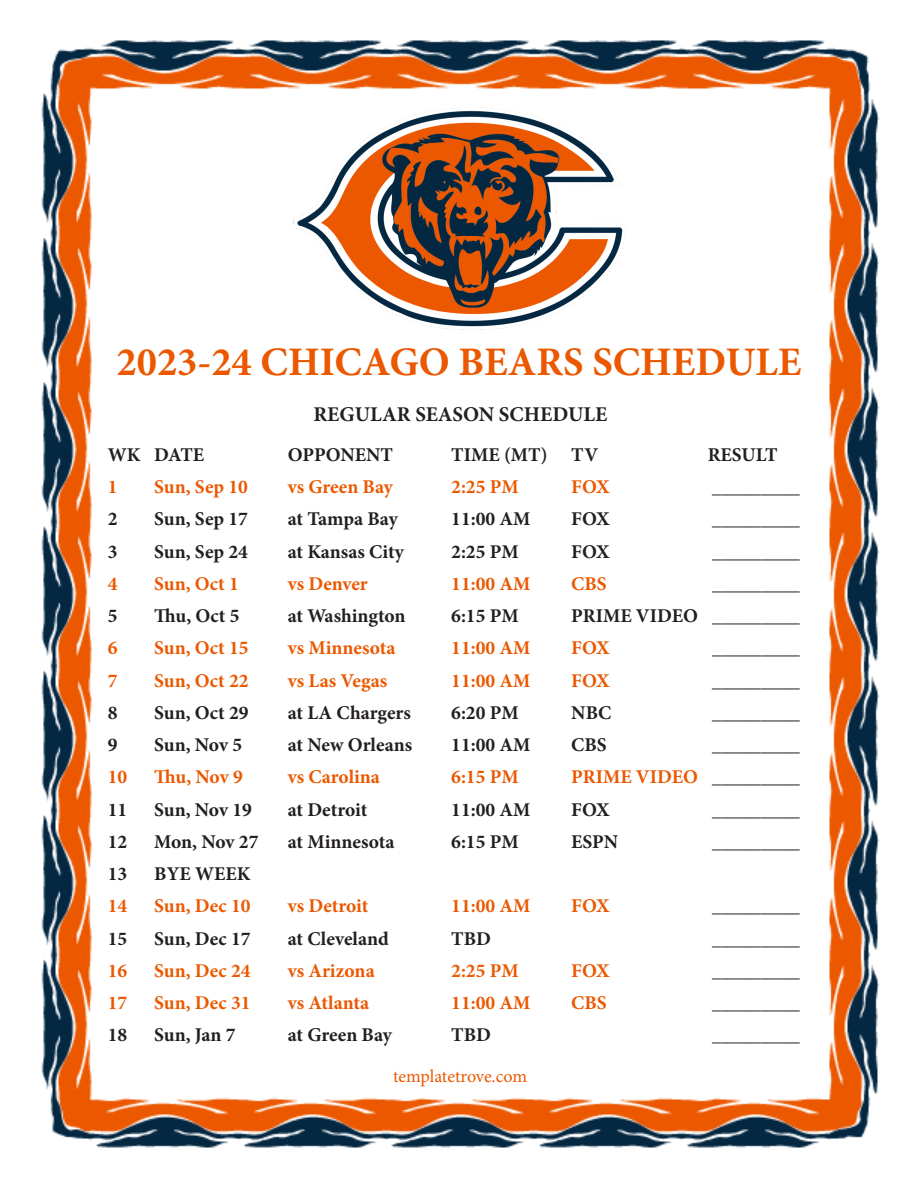
<style>
.page{position:relative;width:918px;height:1188px;background:#fff}
.page>*{position:absolute;margin:0;border:0;box-sizing:border-box;transform-origin:0 0}
.t1{font:700 40.5px "Minion Pro";color:#eb5800}
.t2{font:700 21px "Minion Pro";color:#231f20}
.t3{font:700 19.5px "Minion Pro";color:#231f20}
.t4{font:700 19.5px "Minion Pro";color:#eb5800}
.t5{font:18px "Minion Pro";letter-spacing:-.005em;color:#eb5800}
.s1{color:#231f20}
</style>
<div class="page">
<img style="left:41px;top:40px;width:839px;height:1108px">
<img style="left:285px;top:104px;width:351px;height:229px">
<p class="t1" style="left:117px;top:333px;width:686px">2023-24 CHICAGO BEARS SCHEDULE</p>
<p class="t2" style="left:313px;top:400px;width:295px">REGULAR SEASON SCHEDULE</p>
<p class="t3" style="left:108px;top:441px;width:98px">WK DATE</p>
<p class="t3" style="left:288px;top:441px;width:107px">OPPONENT</p>
<p class="t3" style="left:451px;top:441px;width:148px">TIME (MT) TV</p>
<p class="t3" style="left:708px;top:441px;width:71px">RESULT</p>
<p class="t4" style="left:108px;top:473px;width:11px">1</p>
<p class="t4" style="left:154px;top:473px;width:95px">Sun, Sep 10</p>
<p class="t4" style="left:288px;top:473px;width:107px">vs Green Bay</p>
<p class="t4" style="left:451px;top:473px;width:69px">2:25 PM</p>
<p class="t4" style="left:571px;top:473px;width:40px">FOX</p>
<p class="t3" style="left:712px;top:473px;width:89px">_________</p>
<p class="t3" style="left:108px;top:506px;width:11px">2</p>
<p class="t3" style="left:154px;top:506px;width:95px">Sun, Sep 17</p>
<p class="t3" style="left:288px;top:506px;width:112px">at Tampa Bay</p>
<p class="t3" style="left:451px;top:506px;width:81px">11:00 AM</p>
<p class="t3" style="left:571px;top:506px;width:40px">FOX</p>
<p class="t3" style="left:712px;top:506px;width:89px">_________</p>
<p class="t3" style="left:108px;top:538px;width:11px">3</p>
<p class="t3" style="left:154px;top:538px;width:95px">Sun, Sep 24</p>
<p class="t3" style="left:288px;top:538px;width:118px">at Kansas City</p>
<p class="t3" style="left:451px;top:538px;width:69px">2:25 PM</p>
<p class="t3" style="left:571px;top:538px;width:40px">FOX</p>
<p class="t3" style="left:712px;top:538px;width:89px">_________</p>
<p class="t4" style="left:108px;top:570px;width:11px">4</p>
<p class="t4" style="left:154px;top:570px;width:86px">Sun, Oct 1</p>
<p class="t4" style="left:288px;top:570px;width:82px">vs Denver</p>
<p class="t4" style="left:451px;top:570px;width:81px">11:00 AM</p>
<p class="t4" style="left:571px;top:570px;width:37px">CBS</p>
<p class="t3" style="left:712px;top:570px;width:89px">_________</p>
<p class="t3" style="left:108px;top:602px;width:11px">5</p>
<p class="t3" style="left:154px;top:602px;width:87px">Thu, Oct 5</p>
<p class="t3" style="left:288px;top:602px;width:119px">at Washington</p>
<p class="t3" style="left:451px;top:602px;width:69px">6:15 PM</p>
<p class="t3" style="left:571px;top:602px;width:230px">PRIME VIDEO _________</p>
<p class="t4" style="left:108px;top:635px;width:11px">6</p>
<p class="t4" style="left:154px;top:635px;width:96px">Sun, Oct 15</p>
<p class="t4" style="left:288px;top:635px;width:109px">vs Minnesota</p>
<p class="t4" style="left:451px;top:635px;width:81px">11:00 AM</p>
<p class="t4" style="left:571px;top:635px;width:40px">FOX</p>
<p class="t3" style="left:712px;top:635px;width:89px">_________</p>
<p class="t4" style="left:108px;top:667px;width:11px">7</p>
<p class="t4" style="left:154px;top:667px;width:96px">Sun, Oct 22</p>
<p class="t4" style="left:288px;top:667px;width:101px">vs Las Vegas</p>
<p class="t4" style="left:451px;top:667px;width:81px">11:00 AM</p>
<p class="t4" style="left:571px;top:667px;width:40px">FOX</p>
<p class="t3" style="left:712px;top:667px;width:89px">_________</p>
<p class="t3" style="left:108px;top:699px;width:11px">8</p>
<p class="t3" style="left:154px;top:699px;width:96px">Sun, Oct 29</p>
<p class="t3" style="left:288px;top:699px;width:125px">at LA Chargers</p>
<p class="t3" style="left:451px;top:699px;width:69px">6:20 PM</p>
<p class="t3" style="left:571px;top:699px;width:42px">NBC</p>
<p class="t3" style="left:712px;top:699px;width:89px">_________</p>
<p class="t3" style="left:108px;top:731px;width:11px">9</p>
<p class="t3" style="left:154px;top:731px;width:89px">Sun, Nov 5</p>
<p class="t3" style="left:288px;top:731px;width:126px">at New Orleans</p>
<p class="t3" style="left:451px;top:731px;width:81px">11:00 AM</p>
<p class="t3" style="left:571px;top:731px;width:37px">CBS</p>
<p class="t3" style="left:712px;top:731px;width:89px">_________</p>
<p class="t4" style="left:108px;top:764px;width:21px">10</p>
<p class="t4" style="left:154px;top:764px;width:90px">Thu, Nov 9</p>
<p class="t4" style="left:288px;top:764px;width:94px">vs Carolina</p>
<p class="t4" style="left:451px;top:764px;width:69px">6:15 PM</p>
<p class="t4" style="left:571px;top:764px;width:230px">PRIME VIDEO <span class="s1">_________</span></p>
<p class="t3" style="left:108px;top:796px;width:21px">11</p>
<p class="t3" style="left:154px;top:796px;width:99px">Sun, Nov 19</p>
<p class="t3" style="left:288px;top:796px;width:81px">at Detroit</p>
<p class="t3" style="left:451px;top:796px;width:81px">11:00 AM</p>
<p class="t3" style="left:571px;top:796px;width:40px">FOX</p>
<p class="t3" style="left:712px;top:796px;width:89px">_________</p>
<p class="t3" style="left:108px;top:828px;width:21px">12</p>
<p class="t3" style="left:154px;top:828px;width:106px">Mon, Nov 27</p>
<p class="t3" style="left:288px;top:828px;width:108px">at Minnesota</p>
<p class="t3" style="left:451px;top:828px;width:69px">6:15 PM</p>
<p class="t3" style="left:571px;top:828px;width:48px">ESPN</p>
<p class="t3" style="left:712px;top:828px;width:89px">_________</p>
<p class="t3" style="left:108px;top:860px;width:21px">13</p>
<p class="t3" style="left:154px;top:860px;width:98px">BYE WEEK</p>
<p class="t4" style="left:108px;top:893px;width:21px">14</p>
<p class="t4" style="left:154px;top:893px;width:98px">Sun, Dec 10</p>
<p class="t4" style="left:288px;top:893px;width:82px">vs Detroit</p>
<p class="t4" style="left:451px;top:893px;width:81px">11:00 AM</p>
<p class="t4" style="left:571px;top:893px;width:40px">FOX</p>
<p class="t3" style="left:712px;top:893px;width:89px">_________</p>
<p class="t3" style="left:108px;top:925px;width:21px">15</p>
<p class="t3" style="left:154px;top:925px;width:98px">Sun, Dec 17</p>
<p class="t3" style="left:288px;top:925px;width:103px">at Cleveland</p>
<p class="t3" style="left:451px;top:925px;width:41px">TBD</p>
<p class="t3" style="left:712px;top:925px;width:89px">_________</p>
<p class="t4" style="left:108px;top:957px;width:21px">16</p>
<p class="t4" style="left:154px;top:957px;width:98px">Sun, Dec 24</p>
<p class="t4" style="left:288px;top:957px;width:89px">vs Arizona</p>
<p class="t4" style="left:451px;top:957px;width:69px">2:25 PM</p>
<p class="t4" style="left:571px;top:957px;width:40px">FOX</p>
<p class="t3" style="left:712px;top:957px;width:89px">_________</p>
<p class="t4" style="left:108px;top:989px;width:21px">17</p>
<p class="t4" style="left:154px;top:989px;width:98px">Sun, Dec 31</p>
<p class="t4" style="left:288px;top:989px;width:83px">vs Atlanta</p>
<p class="t4" style="left:451px;top:989px;width:81px">11:00 AM</p>
<p class="t4" style="left:571px;top:989px;width:37px">CBS</p>
<p class="t3" style="left:712px;top:989px;width:89px">_________</p>
<p class="t3" style="left:108px;top:1022px;width:21px">18</p>
<p class="t3" style="left:154px;top:1022px;width:83px">Sun, Jan 7</p>
<p class="t3" style="left:288px;top:1022px;width:106px">at Green Bay</p>
<p class="t3" style="left:451px;top:1022px;width:41px">TBD</p>
<p class="t3" style="left:712px;top:1022px;width:89px">_________</p>
<p class="t5" style="left:393px;top:1064px;width:136px">templatetrove.com</p>
</div>
